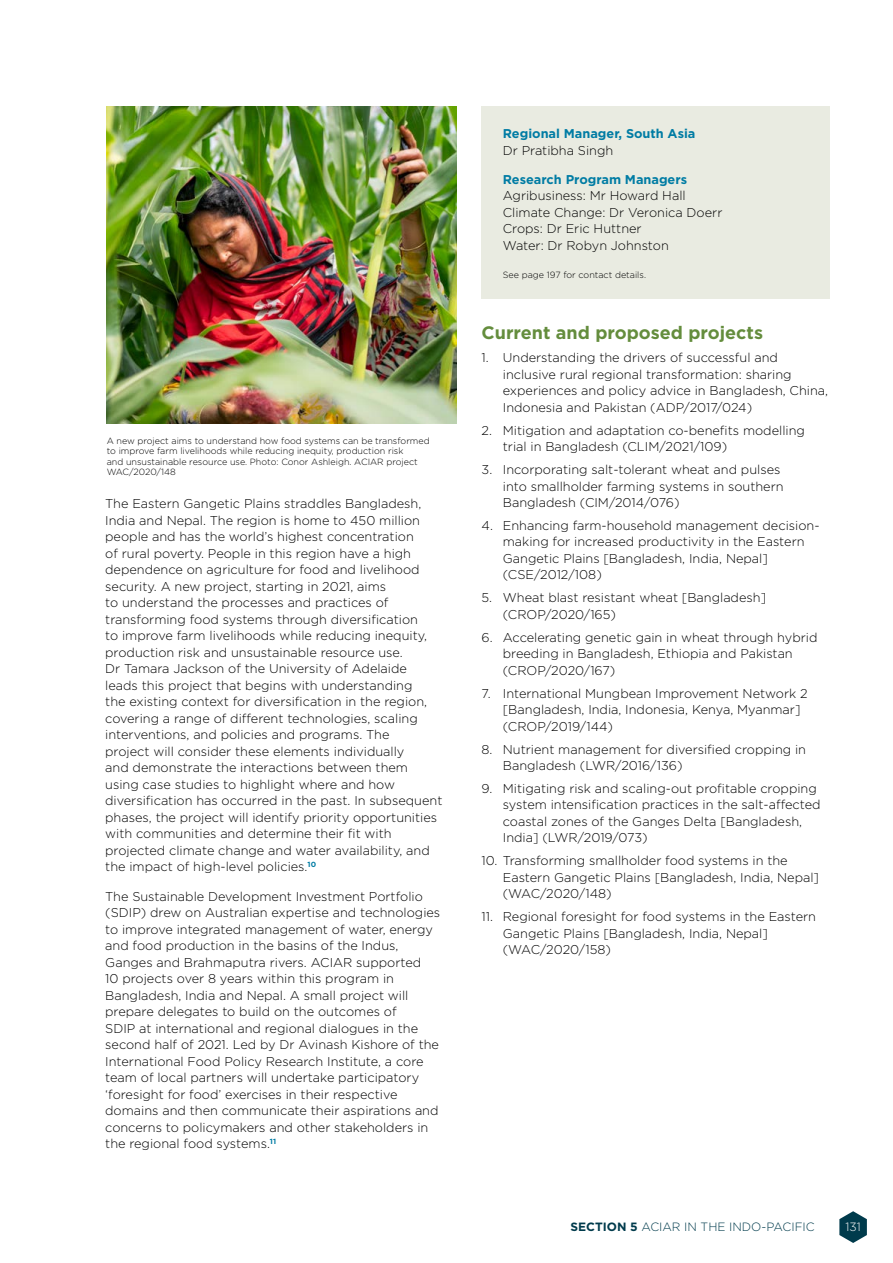
<style>
.page{position:relative;width:893px;height:1263px;background:#fff}
.page>*{position:absolute;margin:0;border:0;box-sizing:border-box;transform-origin:0 0}
.t1{font:700 18px "Gotham";color:#648d3d}
.t2{font:300 12.75px/16.5px "Gotham";color:#000}
.t3{font:700 12.75px "Gotham";color:#007ca4}
.t4{font:300 12px "Gotham";color:#003b4c}
.t5{font:300 12px "Gotham";color:#fff}
.t6{font:300 9px/10.5px "Gotham";color:#000}
.s1{font-weight:700}
</style>
<div class="page">
<svg style="left:839px;top:1211px;width:28px;height:32px"></svg>
<img style="left:107px;top:106px;width:349px;height:317px">
<div style="left:482px;top:106px;width:348px;height:193px;background:#e9ebe1"></div>
<p class="t6" style="left:107px;top:435px;width:324px">A new project aims to understand how food systems can be transformed to improve farm livelihoods while reducing inequity, production risk<br>and unsustainable resource use. Photo: Conor Ashleigh. ACIAR project WAC/2020/148</p>
<p class="t2" style="left:105px;top:495px;width:339px">The Eastern Gangetic Plains straddles Bangladesh, India and Nepal. The region is home to 450 million people and has the world’s highest concentration<br>of rural poverty. People in this region have a high dependence on agriculture for food and livelihood security. A new project, starting in 2021, aims<br>to understand the processes and practices of transforming food systems through diversification<br>to improve farm livelihoods while reducing inequity, production risk and unsustainable resource use.<br>Dr Tamara Jackson of the University of Adelaide leads this project that begins with understanding<br>the existing context for diversification in the region, covering a range of different technologies, scaling interventions, and policies and programs. The<br>project will consider these elements individually<br>and demonstrate the interactions between them using case studies to highlight where and how diversification has occurred in the past. In subsequent phases, the project will identify priority opportunities with communities and determine their fit with projected climate change and water availability, and the impact of high-level policies.<sup>10</sup></p>
<p class="t2" style="left:105px;top:887px;width:337px">The Sustainable Development Investment Portfolio (SDIP) drew on Australian expertise and technologies to improve integrated management of water, energy and food production in the basins of the Indus, Ganges and Brahmaputra rivers. ACIAR supported<br>10 projects over 8 years within this program in Bangladesh, India and Nepal. A small project will prepare delegates to build on the outcomes of<br>SDIP at international and regional dialogues in the second half of 2021. Led by Dr Avinash Kishore of the International Food Policy Research Institute, a core team of local partners will undertake participatory ‘foresight for food’ exercises in their respective domains and then communicate their aspirations and concerns to policymakers and other stakeholders in the regional food systems.<sup>11</sup></p>
<p class="t3" style="left:503px;top:126px;width:194px">Regional Manager, South Asia</p>
<p class="t2" style="left:503px;top:142px;width:112px">Dr Pratibha Singh</p>
<p class="t3" style="left:503px;top:172px;width:186px">Research Program Managers</p>
<p class="t2" style="left:503px;top:187px;width:221px">Agribusiness: Mr Howard Hall<br>Climate Change: Dr Veronica Doerr<br>Crops: Dr Eric Huttner<br>Water: Dr Robyn Johnston</p>
<p class="t6" style="left:503px;top:269px;width:145px">See page 197 for contact details.</p>
<h1 class="t1" style="left:482px;top:323px;width:283px">Current and proposed projects</h1>
<p class="t2" style="left:503px;top:349px;width:327px;text-indent:-21px">1. Understanding the drivers of successful and inclusive rural regional transformation: sharing experiences and policy advice in Bangladesh, China, Indonesia and Pakistan (ADP/2017/024)</p>
<p class="t2" style="left:503px;top:422px;width:304px;text-indent:-21px">2. Mitigation and adaptation co-benefits modelling trial in Bangladesh (CLIM/2021/109)</p>
<p class="t2" style="left:503px;top:461px;width:282px;text-indent:-21px">3. Incorporating salt-tolerant wheat and pulses into smallholder farming systems in southern<br>Bangladesh (CIM/2014/076)</p>
<p class="t2" style="left:503px;top:517px;width:318px;text-indent:-21px">4. Enhancing farm-household management decision&shy;making for increased productivity in the Eastern Gangetic Plains [Bangladesh, India, Nepal] (CSE/2012/108)</p>
<p class="t2" style="left:503px;top:589px;width:265px;text-indent:-21px">5. Wheat blast resistant wheat [Bangladesh] (CROP/2020/165)</p>
<p class="t2" style="left:503px;top:629px;width:316px;text-indent:-21px">6. Accelerating genetic gain in wheat through hybrid breeding in Bangladesh, Ethiopia and Pakistan (CROP/2020/167)</p>
<p class="t2" style="left:503px;top:685px;width:306px;text-indent:-21px">7. International Mungbean Improvement Network 2 [Bangladesh, India, Indonesia, Kenya, Myanmar] (CROP/2019/144)</p>
<p class="t2" style="left:503px;top:740px;width:305px;text-indent:-21px">8. Nutrient management for diversified cropping in<br>Bangladesh (LWR/2016/136)</p>
<p class="t2" style="left:503px;top:780px;width:319px;text-indent:-21px">9. Mitigating risk and scaling-out profitable cropping system intensification practices in the salt-affected coastal zones of the Ganges Delta [Bangladesh, India] (LWR/2019/073)</p>
<p class="t2" style="left:503px;top:852px;width:318px;text-indent:-21px">10. Transforming smallholder food systems in the<br>Eastern Gangetic Plains [Bangladesh, India, Nepal] (WAC/2020/148)</p>
<p class="t2" style="left:503px;top:908px;width:315px;text-indent:-21px">11. Regional foresight for food systems in the Eastern<br>Gangetic Plains [Bangladesh, India, Nepal] (WAC/2020/158)</p>
<p class="t4" style="left:570px;top:1220px;width:246px"><span class="s1">SECTION 5</span> ACIAR IN THE INDO-PACIFIC</p>
<p class="t5" style="left:845px;top:1220px;width:17px">131</p>
</div>
